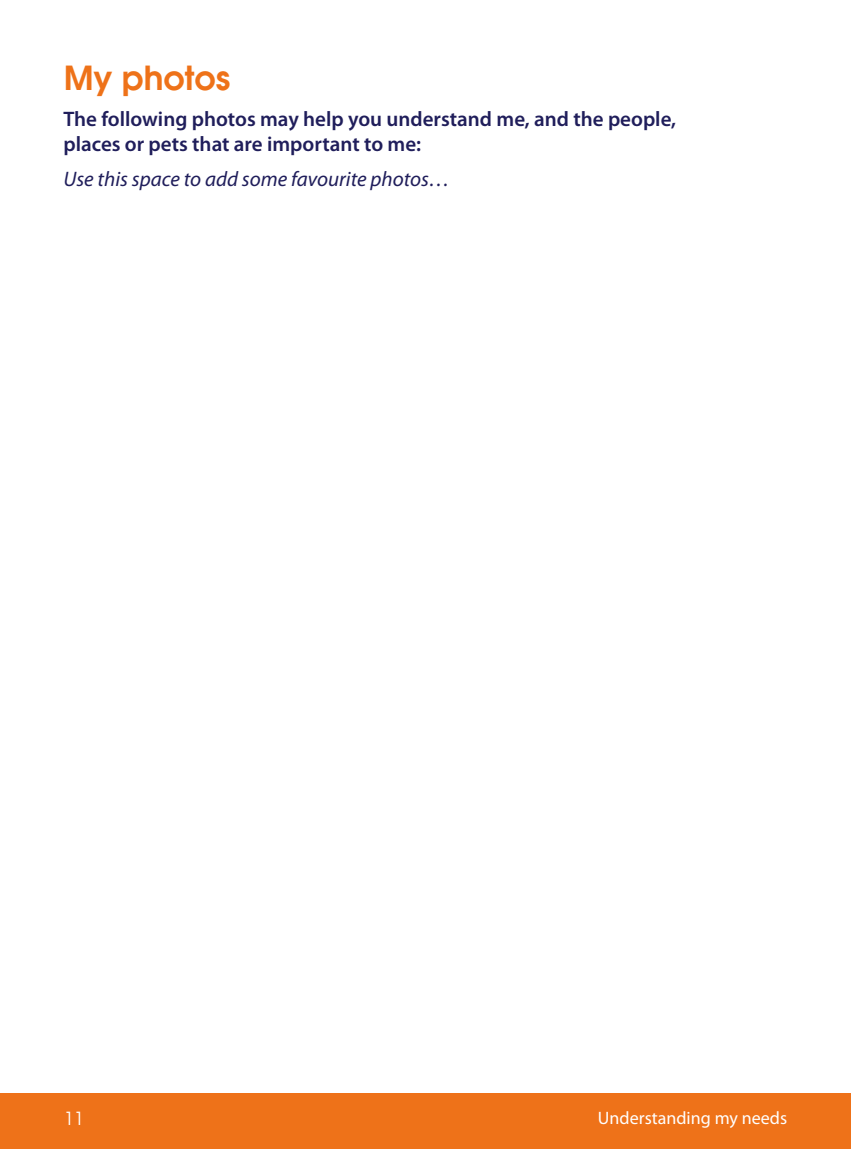
<style>
.page{position:relative;width:851px;height:1149px;background:#fff}
.page>*{position:absolute;margin:0;border:0;box-sizing:border-box;transform-origin:0 0}
.t1{font:600 33px "Avant Garde";color:#ee7219}
.t2{font:600 21px/25.5px "Myriad Pro";color:#201e5b}
.t3{font:italic 21px "Myriad Pro";color:#201e5b}
.t4{font:18px "Myriad Pro";color:#fff}
.t5{font:18px "Avant Garde";color:#fff}
</style>
<div class="page">
<div style="left:0;top:1093px;width:850px;height:55px;background:#ee7219"></div>
<h1 class="t1" style="left:64px;top:56px;width:168px">My photos</h1>
<p class="t2" style="left:63px;top:106px;width:614px">The following photos may help you understand me, and the people, places or pets that are important to me:</p>
<p class="t3" style="left:63px;top:165px;width:388px">Use this space to add some favourite photos…</p>
<p class="t5" style="left:64px;top:1107px;width:21px">11</p>
<p class="t4" style="left:598px;top:1106px;width:191px">Understanding my needs</p>
</div>
